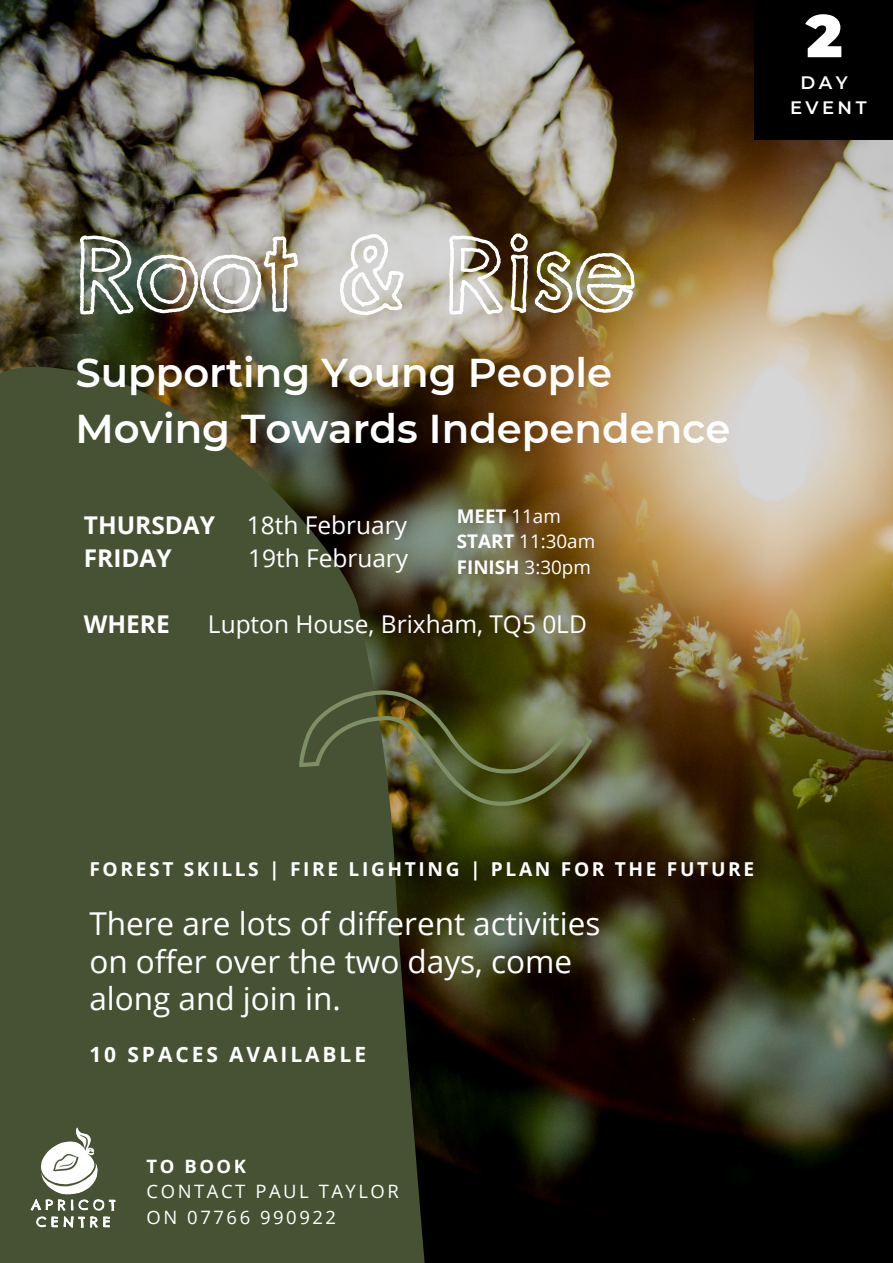
<style>
.page{position:relative;width:893px;height:1263px;background:#fff}
.page>*{position:absolute;margin:0;border:0;box-sizing:border-box;transform-origin:0 0}
.t1{font:900 60px "Montserrat";color:#fff}
.t2{font:600 40.2px "Montserrat";color:#fff}
.t3{font:31.5px/37.7px "Open Sans";color:#fff}
.t4{font:24.45px "Open Sans";color:#fff}
.t5{font:700 24.45px "Open Sans";color:#fff}
.t6{font:700 21px "Open Sans";letter-spacing:.14em;color:#fff}
.t7{font:700 19.2px "Open Sans";letter-spacing:.14em;color:#fff}
.t8{font:700 18.83px "Open Sans";color:#fff}
.t9{font:18.83px "Open Sans";color:#fff}
.t10{font:18.45px "Open Sans";letter-spacing:.14em;color:#fff}
.t11{font:700 18.45px "Open Sans";letter-spacing:.14em;color:#fff}
.t12{font:600 18px "Montserrat";letter-spacing:.19em;color:#fff}
.s1{font-weight:400}
.s2{font-weight:700}
</style>
<div class="page">
<img style="left:0;top:0;width:893px;height:1263px">
<div style="left:754px;top:0;width:139px;height:140px;background:#000"></div>
<svg style="left:0;top:349px;width:426px;height:914px;fill:#475234"></svg>
<svg style="left:299px;top:689px;width:293px;height:117px"></svg>
<img style="left:0;top:1118px;width:146px;height:145px">
<img style="left:77px;top:231px;width:560px;height:87px">
<p class="t1" style="left:806px;top:-1px;width:38px">2</p>
<p class="t12" style="left:800px;top:71px;width:49px">DAY</p>
<p class="t12" style="left:790px;top:96px;width:78px">EVENT</p>
<p class="t2" style="left:76px;top:348px;width:538px">Supporting Young People</p>
<p class="t2" style="left:76px;top:404px;width:656px">Moving Towards Independence</p>
<p class="t5" style="left:84px;top:508px;width:133px">THURSDAY</p>
<p class="t4" style="left:247px;top:508px;width:162px">18th February</p>
<p class="t5" style="left:84px;top:541px;width:89px">FRIDAY</p>
<p class="t4" style="left:248px;top:541px;width:162px">19th February</p>
<p class="t8" style="left:457px;top:502px;width:106px">MEET <span class="s1">11am</span></p>
<p class="t9" style="left:457px;top:528px;width:140px"><span class="s2">START</span> 11:30am</p>
<p class="t8" style="left:457px;top:554px;width:136px">FINISH <span class="s1">3:30pm</span></p>
<p class="t5" style="left:84px;top:607px;width:87px">WHERE</p>
<p class="t4" style="left:208px;top:607px;width:380px">Lupton House, Brixham, TQ5 0LD</p>
<p class="t7" style="left:89px;top:855px;width:666px">FOREST SKILLS | FIRE LIGHTING | PLAN FOR THE FUTURE</p>
<p class="t3" style="left:89px;top:904px;width:512px">There are lots of different activities on offer over the two days, come along and join in.</p>
<p class="t6" style="left:89px;top:1039px;width:278px">10 SPACES AVAILABLE</p>
<p class="t11" style="left:147px;top:1153px;width:101px">TO BOOK</p>
<p class="t10" style="left:147px;top:1178px;width:254px">CONTACT PAUL TAYLOR</p>
<p class="t10" style="left:147px;top:1204px;width:191px">ON 07766 990922</p>
</div>
